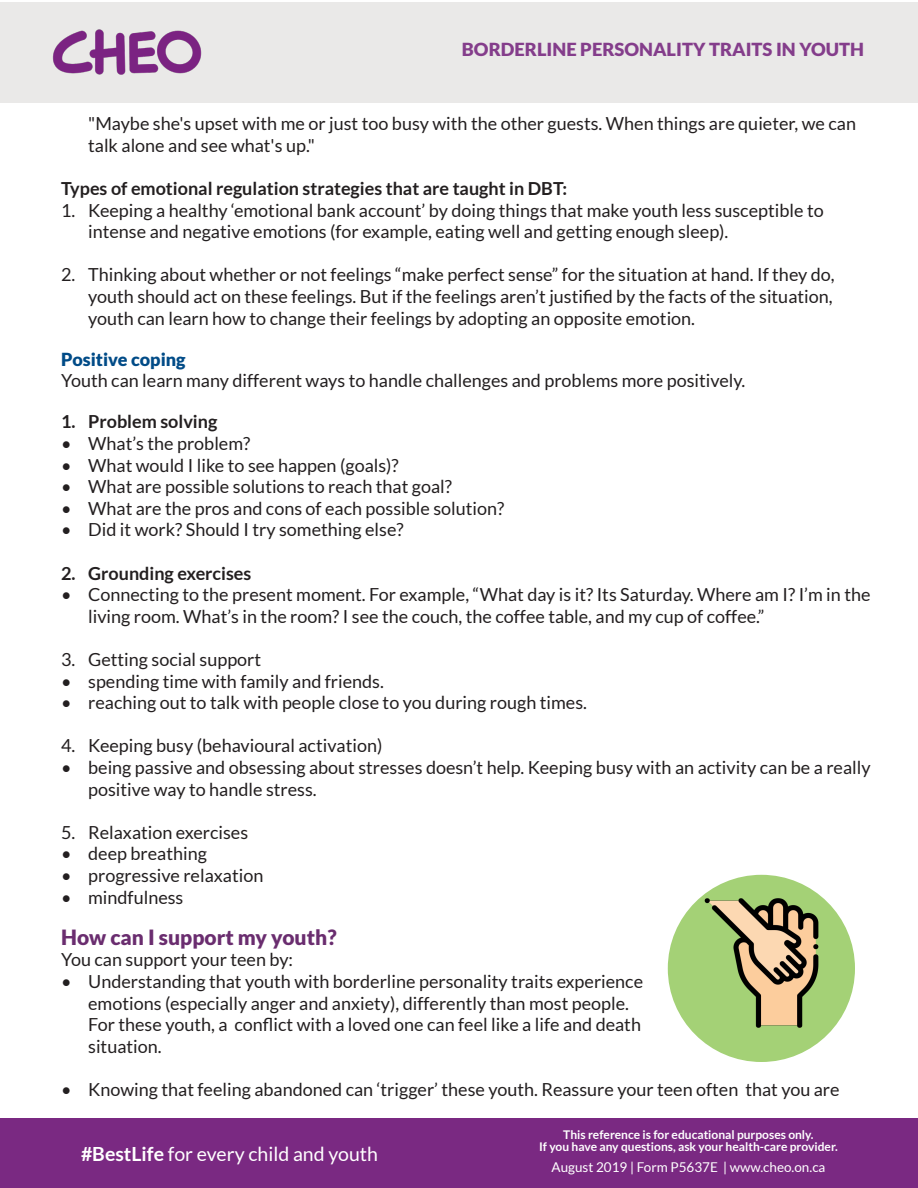
<style>
.page{position:relative;width:918px;height:1188px;background:#fff}
.page>*{position:absolute;margin:0;border:0;box-sizing:border-box;transform-origin:0 0}
.Heading_1_-_Purple{font:900 21px "Lato";color:#6a2d6f}
.t1{font:19.5px "Lato";color:#fff}
.t2{font:18px/21.6px "Lato";color:#231f20}
.t3{font:700 18px "Lato";color:#231f20}
.t4{font:900 18px "Lato";color:#843d8b}
.Dark_blue_subhead{font:900 18px "Lato";color:#004b87}
.t5{font:13.5px "Lato";color:#fff}
.t6{font:700 12px/12px "Lato";color:#fff;text-align:center}
.s1{font-weight:700}
</style>
<div class="page">
<div style="left:0;top:2px;width:918px;height:101px;background:#eae9e8"></div>
<img style="left:52px;top:29px;width:150px;height:46px">
<div style="left:0;top:1119px;width:918px;height:69px;background:#7a2982"></div>
<div style="left:668px;top:875px;width:187px;height:187px;background:#a4d176;border-radius:50%"></div>
<img style="left:696px;top:898px;width:130px;height:130px">
<p class="t4" style="left:462px;top:39px;width:404px">BORDERLINE PERSONALITY TRAITS IN YOUTH</p>
<p class="t2" style="left:88px;top:113px;width:769px">"Maybe she's upset with me or just too busy with the other guests. When things are quieter, we can talk alone and see what's up."</p>
<p class="t3" style="left:61px;top:178px;width:507px">Types of emotional regulation strategies that are taught in DBT:</p>
<p class="t2" style="left:88px;top:199px;width:737px;text-indent:-27px">1. Keeping a healthy ‘emotional bank account’ by doing things that make youth less susceptible to intense and negative emotions (for example, eating well and getting enough sleep).</p>
<p class="t2" style="left:88px;top:264px;width:748px;text-align:justify;text-indent:-27px">2. Thinking about whether or not feelings “make perfect sense” for the situation at hand. If they do, youth should act on these feelings. But if the feelings aren’t justified by the facts of the situation, youth can learn how to change their feelings by adopting an opposite emotion.</p>
<h3 class="Dark_blue_subhead" style="left:61px;top:349px;width:126px">Positive coping</h3>
<p class="t2" style="left:61px;top:370px;width:686px">Youth can learn many different ways to handle challenges and problems more positively.</p>
<p class="t3" style="left:61px;top:412px;width:158px">1. Problem solving</p>
<p class="t2" style="left:61px;top:433px;width:191px">• What’s the problem?</p>
<p class="t2" style="left:61px;top:454px;width:339px">• What would I like to see happen (goals)?</p>
<p class="t2" style="left:61px;top:476px;width:392px">• What are possible solutions to reach that goal?</p>
<p class="t2" style="left:61px;top:497px;width:445px">• What are the pros and cons of each possible solution?</p>
<p class="t2" style="left:61px;top:519px;width:344px">• Did it work? Should I try something else?</p>
<p class="t3" style="left:61px;top:563px;width:192px">2. Grounding exercises</p>
<p class="t2" style="left:88px;top:584px;width:784px;text-indent:-27px">• Connecting to the present moment. For example, “What day is it? Its Saturday. Where am I? I’m in the living room. What’s in the room? I see the couch, the coffee table, and my cup of coffee.”</p>
<p class="t2" style="left:61px;top:649px;width:202px">3. Getting social support</p>
<p class="t2" style="left:61px;top:670px;width:324px">• spending time with family and friends.</p>
<p class="t2" style="left:61px;top:692px;width:527px">• reaching out to talk with people close to you during rough times.</p>
<p class="t2" style="left:61px;top:735px;width:323px">4. Keeping busy (behavioural activation)</p>
<p class="t2" style="left:88px;top:757px;width:784px;text-indent:-27px">• being passive and obsessing about stresses doesn’t help. Keeping busy with an activity can be a really positive way to handle stress.</p>
<p class="t2" style="left:61px;top:821px;width:188px">5. Relaxation exercises</p>
<p class="t2" style="left:61px;top:843px;width:147px">• deep breathing</p>
<p class="t2" style="left:61px;top:865px;width:204px">• progressive relaxation</p>
<p class="t2" style="left:61px;top:886px;width:124px">• mindfulness</p>
<h2 class="Heading_1_-_Purple" style="left:61px;top:925px;width:277px">How can I support my youth?</h2>
<p class="t2" style="left:61px;top:949px;width:233px">You can support your teen by:</p>
<p class="t2" style="left:88px;top:971px;width:556px;text-indent:-27px">• Understanding that youth with borderline personality traits experience emotions (especially anger and anxiety), differently than most people.<br>For these youth, a conflict with a loved one can feel like a life and death situation.</p>
<p class="t2" style="left:61px;top:1079px;width:780px">• Knowing that feeling abandoned can ‘trigger’ these youth. Reassure your teen often that you are</p>
<p class="t1" style="left:81px;top:1143px;width:298px"><span class="s1">#BestLife</span> for every child and youth</p>
<p class="t6" style="left:539px;top:1129px;width:300px">This reference is for educational purposes only.<br>If you have any questions, ask your health-care provider.</p>
<p class="t5" style="left:552px;top:1160px;width:275px">August 2019 | Form P5637E | www.cheo.on.ca</p>
</div>
